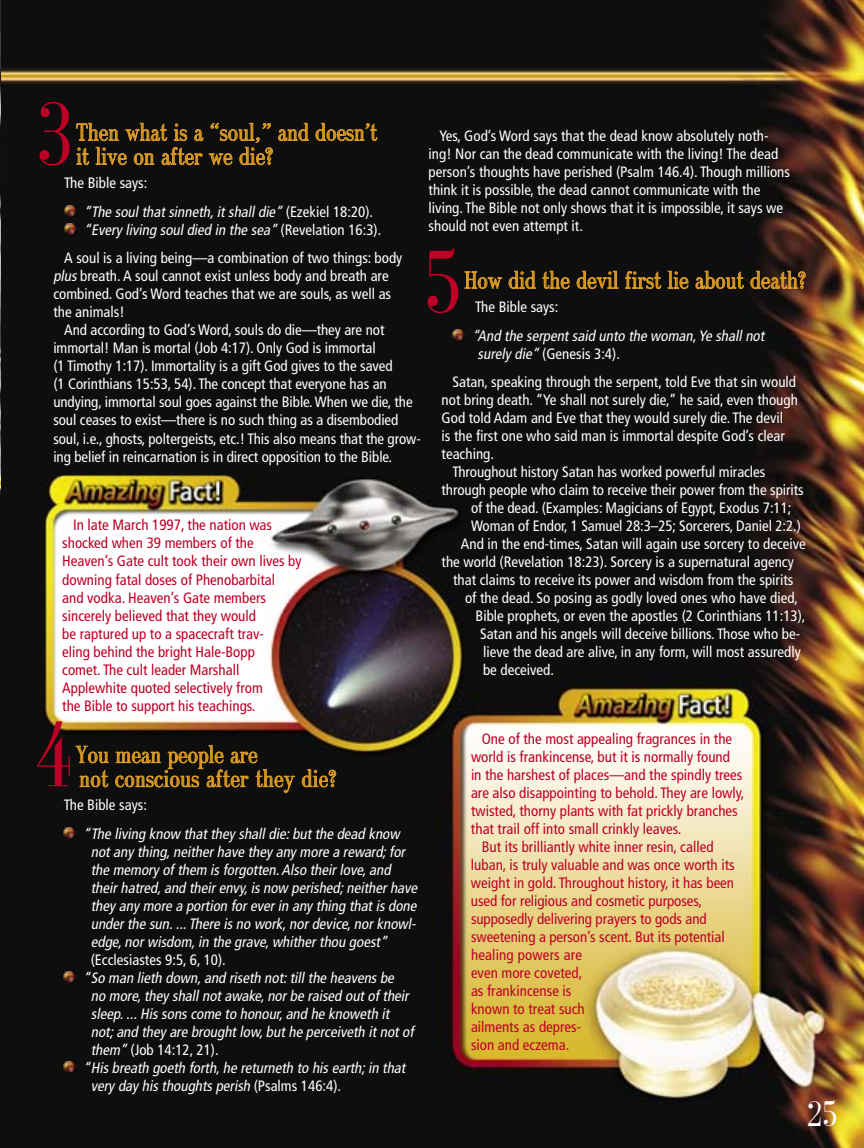
<style>
.page{position:relative;width:864px;height:1148px;background:#fff}
.page>*{position:absolute;margin:0;border:0;box-sizing:border-box;transform-origin:0 0}
.t1{font:90px "Galileo FLF";color:#be0027}
.t2{font:36px "Galileo FLF";color:#fff}
.t3{font:24px/24px "Galileo FLF";color:#da9a23}
.t4{font:condensed 15px/18px "Frutiger";color:#fff}
.t5{font:condensed 15px/18px "Frutiger";color:#be0027}
.t6{font:italic condensed 15px/18px "Frutiger";color:#fff}
.s1{font-style:normal}
.s2{font-style:italic}
</style>
<div class="page">
<img style="left:0;top:0;width:864px;height:1148px">
<img style="left:45px;top:475px;width:422px;height:281px">
<svg style="left:316px;top:123px;width:61px;height:18px"></svg>
<svg style="left:76px;top:123px;width:233px;height:42px;background:#3b2d12"></svg>
<svg style="left:64px;top:205px;width:13px;height:31px"></svg>
<svg style="left:76px;top:745px;width:33px;height:18px"></svg>
<svg style="left:80px;top:770px;width:28px;height:17px"></svg>
<svg style="left:115px;top:745px;width:180px;height:48px;background:#382b12"></svg>
<svg style="left:302px;top:769px;width:34px;height:18px"></svg>
<svg style="left:64px;top:827px;width:13px;height:13px"></svg>
<svg style="left:64px;top:971px;width:13px;height:13px"></svg>
<svg style="left:64px;top:1061px;width:13px;height:13px"></svg>
<svg style="left:465px;top:271px;width:37px;height:18px"></svg>
<svg style="left:509px;top:271px;width:27px;height:18px"></svg>
<svg style="left:542px;top:271px;width:28px;height:18px"></svg>
<svg style="left:577px;top:271px;width:41px;height:18px"></svg>
<svg style="left:625px;top:271px;width:36px;height:18px"></svg>
<svg style="left:668px;top:271px;width:20px;height:18px"></svg>
<svg style="left:695px;top:271px;width:49px;height:18px"></svg>
<svg style="left:750px;top:271px;width:56px;height:18px"></svg>
<svg style="left:452px;top:329px;width:13px;height:13px"></svg>
<h1 class="t1" style="left:36px;top:90px;width:40px">3</h1>
<h3 class="t3" style="left:76px;top:121px;width:303px">Then what is a “soul,” and doesn’t it live on after we die?</h3>
<p class="t6" style="left:84px;top:168px;width:291px;line-height:28.8px;text-indent:-20px"><span class="s1">The Bible says:<br></span>“The soulthatsinneth,itshalldie” <span class="s1">( E z e k i e l 1 8 : 2 0 ) .</span></p>
<p class="t4" style="left:64px;top:215px;width:340px;line-height:28.8px;text-align:center"><span class="s2">“ Every living souldied in the sea”</span> ( R e v e l a t i o n 1 6 : 3 ) .<br>A soul is a living being—a combination of two things: body</p>
<p class="t4" style="left:53px;top:267px;width:339px"><span class="s2">plus</span>breath. A soul cannot exist unless body and breath are combined. God’s Word teaches that we are souls, as well as the animals!</p>
<p class="t4" style="left:53px;top:321px;width:369px;text-indent:11px">And according to God’s Word, souls do die—they are not immortal! Man is mortal (Job 4:17). Only God is immortal<br>(1 Timothy 1:17). Immortality is a gift God gives to the saved<br>(1 Corinthians 15:53, 54). The concept that everyone has an undying, immortal soul goes against the Bible. When we die, the soul ceases to exist—there is no such thing as a disembodied soul, i.e., ghosts, poltergeists, etc.! This also means that the grow&shy;ing belief in reincarnation is in direct opposition to the Bible.</p>
<p class="t4" style="left:429px;top:127px;width:363px;text-indent:11px">Yes, God’s Word says that the dead know absolutely noth&shy;ing! Nor can the dead communicate with the living! The dead person’s thoughts have perished (Psalm 146.4). Though millions think it is possible, the dead cannot communicate with the living. The Bible not only shows that it is impossible, it says we should not even attempt it.</p>
<h1 class="t1" style="left:424px;top:238px;width:40px">5</h1>
<h3 class="t3" style="left:464px;top:269px;width:343px">How did the devil first lie about death?</h3>
<p class="t4" style="left:475px;top:297px;width:85px">The Bible says:</p>
<p class="t6" style="left:478px;top:326px;width:291px;text-indent:-6px">“And the serpentsaid unto the woman,Ye shallnot surely die” <span class="s1">(Genesis 3:4).</span></p>
<p class="t4" style="left:452px;top:373px;width:345px">Satan, speaking through the serpent, told Eve that sin would</p>
<p class="t4" style="left:442px;top:391px;width:358px">not bring death. “Ye shall not surely die,” he said, even though</p>
<p class="t4" style="left:442px;top:409px;width:343px">God told Adam and Eve that they would surely die. The devil</p>
<p class="t4" style="left:442px;top:427px;width:345px">is the first one who said man is immortal despite God’s clear</p>
<p class="t4" style="left:442px;top:445px;width:54px">teaching.</p>
<p class="t4" style="left:452px;top:463px;width:314px">Throughout history Satan has worked powerful miracles</p>
<p class="t4" style="left:442px;top:481px;width:364px">through people who claim to receive their power from the spirits</p>
<p class="t4" style="left:471px;top:499px;width:322px">of the dead. (Examples: Magicians of Egypt, Exodus 7:11;</p>
<p class="t4" style="left:471px;top:517px;width:331px">Woman of Endor, 1 Samuel 28:3–25; Sorcerers, Daniel 2:2.)</p>
<p class="t4" style="left:461px;top:535px;width:347px">And in the end-times, Satan will again use sorcery to deceive</p>
<p class="t4" style="left:442px;top:553px;width:354px">the world (Revelation 18:23). Sorcery is a supernatural agency</p>
<p class="t4" style="left:453px;top:571px;width:342px">that claims to receive its power and wisdom from the spirits</p>
<p class="t4" style="left:465px;top:589px;width:335px">of the dead. So posing as godly loved ones who have died,</p>
<p class="t4" style="left:476px;top:607px;width:331px">Bible prophets, or even the apostles (2 Corinthians 11:13),</p>
<p class="t4" style="left:480px;top:625px;width:322px">Satan and his angels will deceive billions. Those who be-</p>
<p class="t4" style="left:483px;top:643px;width:319px">lieve the dead are alive, in any form, will most assuredly</p>
<p class="t4" style="left:483px;top:661px;width:73px">be deceived.</p>
<p class="t5" style="left:62px;top:516px;width:241px;text-indent:11px">In late March 1997, the nation was shocked when 39 members of the Heaven’s Gate cult took their own lives by downing fatal doses of Phenobarbital<br>and vodka. Heaven’s Gate members sincerely believed that they would<br>be raptured up to a spacecraft trav-<br>eling behind the bright Hale-Bopp<br>comet. The cult leader Marshall Applewhite quoted selectively from<br>the Bible to support his teachings.</p>
<h1 class="t1" style="left:35px;top:711px;width:40px">4</h1>
<h3 class="t3" style="left:76px;top:743px;width:262px">You mean people are<br>not conscious after they die?</h3>
<p class="t4" style="left:64px;top:796px;width:85px">The Bible says:</p>
<p class="t6" style="left:91px;top:824px;width:331px;text-indent:-7px">“The living know thatthey shalldie:butthe dead know notany thing,neitherhave they any more a reward;for the memory ofthem isforgotten.Also theirlove,and theirhatred,and theirenvy,isnow perished;neitherhave they any more a portion foreverin any thing thatisdone underthe sun....There isno work,nordevice,norknowl&shy;edge,norwisdom,in the grave,whitherthou goest”</p>
<p class="t4" style="left:91px;top:950px;width:137px">(Ecclesiastes 9:5, 6, 10).</p>
<p class="t6" style="left:83px;top:968px;width:315px">“ So man lieth down,and riseth not:tillthe heavensbe</p>
<p class="t6" style="left:91px;top:986px;width:323px">no more,they shallnotawake,norbe raised outoftheir</p>
<p class="t6" style="left:91px;top:1004px;width:303px">sleep....Hissonscome to honour,and he knoweth it</p>
<p class="t6" style="left:91px;top:1022px;width:328px">not;and they are broughtlow,buthe perceiveth itnotof</p>
<p class="t4" style="left:91px;top:1040px;width:129px"><span class="s2">them”</span> (Job 14:12, 21).</p>
<p class="t6" style="left:83px;top:1058px;width:327px">“ Hisbreath goeth forth,he returneth to hisearth;in that</p>
<p class="t6" style="left:91px;top:1076px;width:252px">very day histhoughtsperish <span class="s1">( P s a l m s 1 4 6 : 4 ) .</span></p>
<p class="t5" style="left:482px;top:729px;width:252px">One of the most appealing fragrances in the</p>
<p class="t5" style="left:471px;top:747px;width:261px">world is frankincense, but it is normally found</p>
<p class="t5" style="left:471px;top:765px;width:273px">in the harshest of places—and the spindly trees</p>
<p class="t5" style="left:471px;top:783px;width:275px">are also disappointing to behold. They are lowly,</p>
<p class="t5" style="left:471px;top:801px;width:268px">twisted, thorny plants with fat prickly branches</p>
<p class="t5" style="left:471px;top:819px;width:212px">that trail off into small crinkly leaves.</p>
<p class="t5" style="left:482px;top:837px;width:233px">But its brilliantly white inner resin, called</p>
<p class="t5" style="left:471px;top:855px;width:265px">luban, is truly valuable and was once worth its</p>
<p class="t5" style="left:471px;top:873px;width:265px">weight in gold. Throughout history, it has been</p>
<p class="t5" style="left:471px;top:891px;width:233px">used for religious and cosmetic purposes,</p>
<p class="t5" style="left:471px;top:909px;width:237px">supposedly delivering prayers to gods and</p>
<p class="t5" style="left:471px;top:927px;width:255px">sweetening a person’s scent. But its potential</p>
<p class="t5" style="left:471px;top:945px;width:113px">healing powers are</p>
<p class="t5" style="left:471px;top:963px;width:113px">even more coveted,</p>
<p class="t5" style="left:471px;top:981px;width:102px">as frankincense is</p>
<p class="t5" style="left:471px;top:999px;width:115px">known to treat such</p>
<p class="t5" style="left:471px;top:1017px;width:112px">ailments as depres-</p>
<p class="t5" style="left:471px;top:1035px;width:100px">sion and eczema.</p>
<h2 class="t2" style="left:807px;top:1095px;width:32px">25</h2>
</div>
